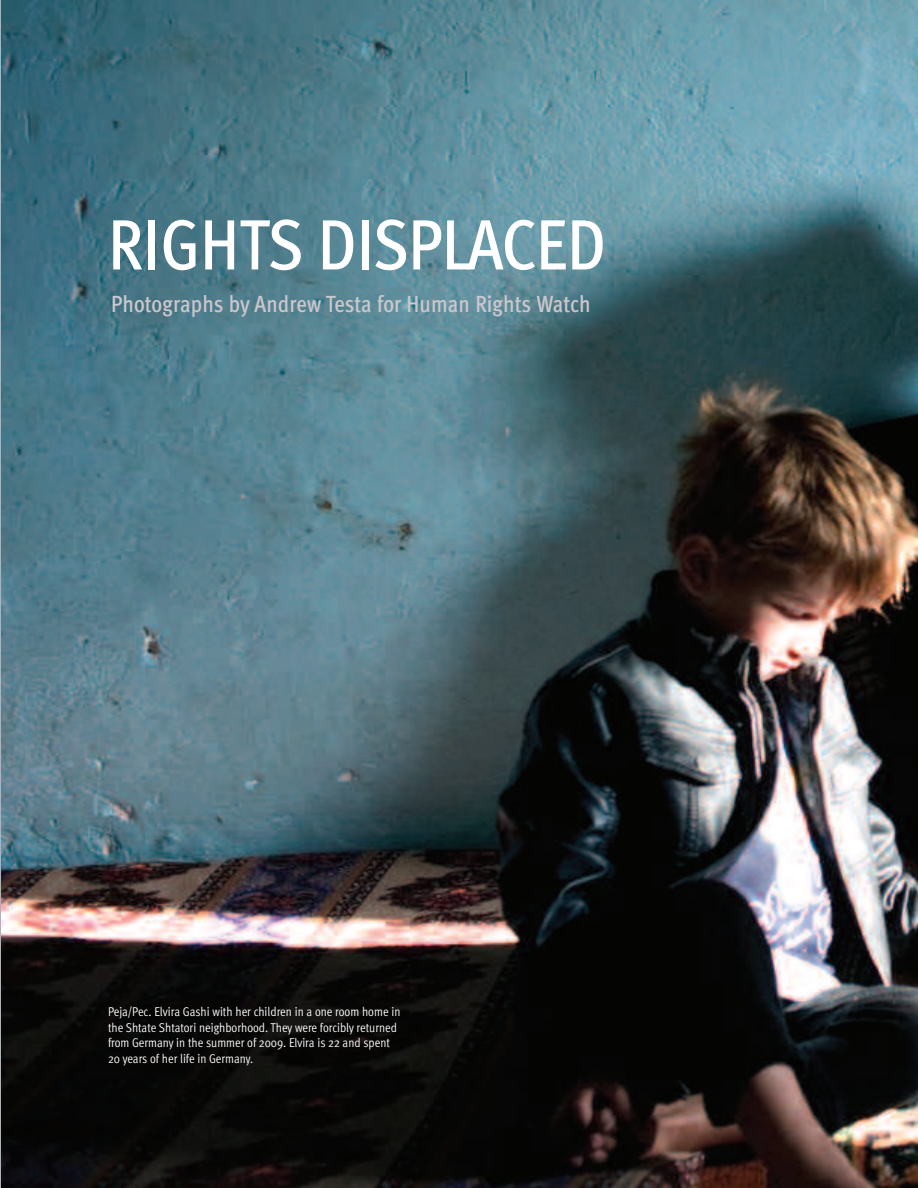
<style>
.page{position:relative;width:918px;height:1188px;background:#fff}
.page>*{position:absolute;margin:0;border:0;box-sizing:border-box;transform-origin:0 0}
.t1{font:500 71.25px "Meta Cond";letter-spacing:-.01em;color:#fff}
.t2{font:500 23.4px "Meta Cond";letter-spacing:.005em;color:#cbc8cd}
.t3{font:12.75px/15.8px "Meta Cond Normal";color:#fff}
</style>
<div class="page">
<img style="left:1px;top:0;width:917px;height:1188px">
<h1 class="t1" style="left:108px;top:218px;width:499px">RIGHTS DISPLACED</h1>
<h2 class="t2" style="left:111px;top:295px;width:481px">Photographs by Andrew Testa for Human Rights Watch</h2>
<p class="t3" style="left:108px;top:1004px;width:294px">Peja/Pec. Elvira Gashi with her children in a one room home in the Shtate Shtatori neighborhood. They were forcibly returned from Germany in the summer of 2009. Elvira is 22 and spent 20 years of her life in Germany.</p>
</div>
